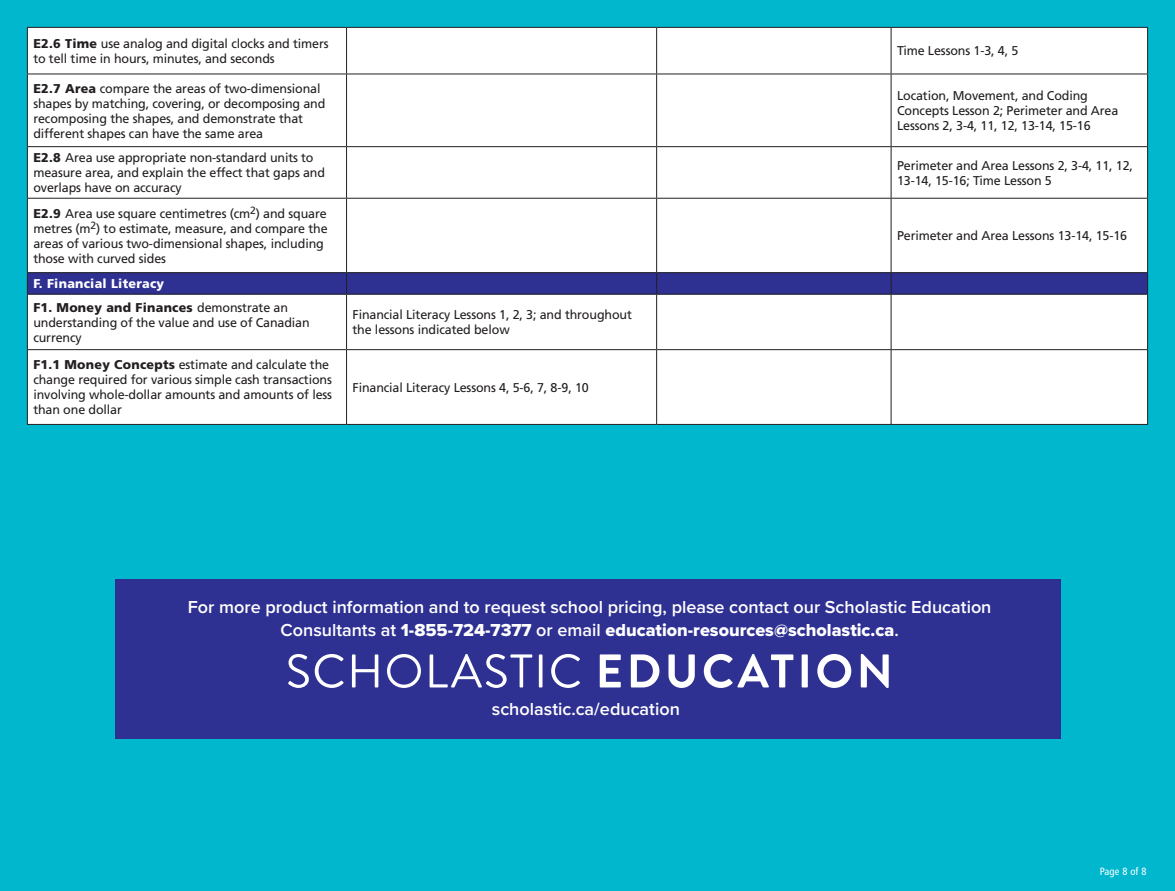
<style>
.page{position:relative;width:1175px;height:891px;background:#fff}
.page>*{position:absolute;margin:0;border:0;box-sizing:border-box;transform-origin:0 0}
.t1{font:600 18px/22.8px "Proxima Nova";color:#fff;text-align:center}
.t2{font:12.75px/15px "Frutiger LT Std";letter-spacing:-.01em;color:#231f20}
.t3{font:900 12.75px "Frutiger LT Std";letter-spacing:.02em;color:#fff}
.t4{font:condensed 10.5px "Frutiger";letter-spacing:.01em;color:#fff}
.s1{font-weight:900}
.s2{font-family:"Proxima Nova Extrabld";font-weight:400}
</style>
<div class="page">
<div style="left:0;top:0;width:1174px;height:891px;background:#00b7ce"></div>
<div style="left:28px;top:28px;width:1119px;height:396px;background:#fff"></div>
<hr style="left:27px;top:27px;width:319px;height:1px;background:#231f20">
<hr style="left:27px;top:28px;width:1px;height:46px;background:#231f20">
<hr style="left:346px;top:27px;width:310px;height:1px;background:#231f20">
<hr style="left:346px;top:28px;width:1px;height:46px;background:#231f20">
<hr style="left:656px;top:27px;width:235px;height:1px;background:#231f20">
<hr style="left:656px;top:28px;width:1px;height:46px;background:#231f20">
<hr style="left:891px;top:27px;width:257px;height:1px;background:#231f20">
<hr style="left:890px;top:28px;width:1px;height:46px;background:#231f20">
<hr style="left:1147px;top:28px;width:1px;height:46px;background:#231f20">
<hr style="left:27px;top:74px;width:319px;height:1px;background:#231f20">
<hr style="left:27px;top:74px;width:1px;height:72px;background:#231f20">
<hr style="left:346px;top:74px;width:310px;height:1px;background:#231f20">
<hr style="left:346px;top:74px;width:1px;height:72px;background:#231f20">
<hr style="left:656px;top:74px;width:235px;height:1px;background:#231f20">
<hr style="left:656px;top:74px;width:1px;height:72px;background:#231f20">
<hr style="left:891px;top:74px;width:257px;height:1px;background:#231f20">
<hr style="left:890px;top:74px;width:1px;height:72px;background:#231f20">
<hr style="left:1147px;top:74px;width:1px;height:72px;background:#231f20">
<hr style="left:27px;top:146px;width:319px;height:1px;background:#231f20">
<hr style="left:27px;top:147px;width:1px;height:51px;background:#231f20">
<hr style="left:346px;top:146px;width:310px;height:1px;background:#231f20">
<hr style="left:346px;top:147px;width:1px;height:51px;background:#231f20">
<hr style="left:656px;top:146px;width:235px;height:1px;background:#231f20">
<hr style="left:656px;top:147px;width:1px;height:51px;background:#231f20">
<hr style="left:891px;top:146px;width:257px;height:1px;background:#231f20">
<hr style="left:890px;top:147px;width:1px;height:51px;background:#231f20">
<hr style="left:1147px;top:147px;width:1px;height:51px;background:#231f20">
<hr style="left:27px;top:198px;width:319px;height:1px;background:#231f20">
<hr style="left:27px;top:199px;width:1px;height:73px;background:#231f20">
<hr style="left:346px;top:198px;width:310px;height:1px;background:#231f20">
<hr style="left:346px;top:199px;width:1px;height:73px;background:#231f20">
<hr style="left:656px;top:198px;width:235px;height:1px;background:#231f20">
<hr style="left:656px;top:199px;width:1px;height:73px;background:#231f20">
<hr style="left:891px;top:198px;width:257px;height:1px;background:#231f20">
<hr style="left:890px;top:199px;width:1px;height:73px;background:#231f20">
<hr style="left:1147px;top:199px;width:1px;height:73px;background:#231f20">
<hr style="left:27px;top:272px;width:319px;height:1px;background:#231f20">
<hr style="left:346px;top:272px;width:310px;height:1px;background:#231f20">
<hr style="left:656px;top:272px;width:235px;height:1px;background:#231f20">
<hr style="left:891px;top:272px;width:257px;height:1px;background:#231f20">
<svg style="left:27px;top:273px;width:1121px;height:21px;background:#2d2f8f"></svg>
<hr style="left:27px;top:294px;width:319px;height:1px;background:#231f20">
<hr style="left:27px;top:295px;width:1px;height:54px;background:#231f20">
<hr style="left:346px;top:294px;width:310px;height:1px;background:#231f20">
<hr style="left:346px;top:295px;width:1px;height:54px;background:#231f20">
<hr style="left:656px;top:294px;width:235px;height:1px;background:#231f20">
<hr style="left:656px;top:295px;width:1px;height:54px;background:#231f20">
<hr style="left:891px;top:294px;width:257px;height:1px;background:#231f20">
<hr style="left:890px;top:295px;width:1px;height:54px;background:#231f20">
<hr style="left:1147px;top:295px;width:1px;height:54px;background:#231f20">
<hr style="left:27px;top:349px;width:319px;height:1px;background:#231f20">
<hr style="left:27px;top:350px;width:1px;height:74px;background:#231f20">
<hr style="left:346px;top:349px;width:310px;height:1px;background:#231f20">
<hr style="left:346px;top:350px;width:1px;height:74px;background:#231f20">
<hr style="left:656px;top:349px;width:235px;height:1px;background:#231f20">
<hr style="left:656px;top:350px;width:1px;height:74px;background:#231f20">
<hr style="left:891px;top:349px;width:257px;height:1px;background:#231f20">
<hr style="left:890px;top:350px;width:1px;height:74px;background:#231f20">
<hr style="left:1147px;top:350px;width:1px;height:74px;background:#231f20">
<hr style="left:27px;top:424px;width:319px;height:1px;background:#231f20">
<hr style="left:346px;top:424px;width:310px;height:1px;background:#231f20">
<hr style="left:656px;top:424px;width:235px;height:1px;background:#231f20">
<hr style="left:891px;top:424px;width:257px;height:1px;background:#231f20">
<div style="left:115px;top:579px;width:945px;height:159px;background:#2e3092"></div>
<svg style="left:288px;top:654px;width:21px;height:34px"></svg>
<svg style="left:315px;top:654px;width:29px;height:34px"></svg>
<svg style="left:352px;top:654px;width:26px;height:33px"></svg>
<svg style="left:387px;top:654px;width:34px;height:34px"></svg>
<svg style="left:429px;top:654px;width:103px;height:34px"></svg>
<hr style="left:539px;top:654px;width:3px;height:33px;background:#fff">
<svg style="left:551px;top:654px;width:29px;height:34px"></svg>
<svg style="left:599px;top:654px;width:22px;height:33px"></svg>
<svg style="left:631px;top:654px;width:28px;height:33px"></svg>
<svg style="left:668px;top:654px;width:26px;height:34px"></svg>
<svg style="left:704px;top:654px;width:89px;height:34px"></svg>
<div style="left:801px;top:654px;width:6px;height:33px;background:#fff"></div>
<svg style="left:817px;top:654px;width:34px;height:34px"></svg>
<svg style="left:860px;top:654px;width:28px;height:34px"></svg>
<p class="t2" style="left:33px;top:36px;width:297px"><span class="s1">E2.6 Time</span> use analog and digital clocks and timers to tell time in hours, minutes, and seconds</p>
<p class="t2" style="left:897px;top:44px;width:123px">Time Lessons 1-3, 4, 5</p>
<p class="t2" style="left:33px;top:81px;width:293px"><span class="s1">E2.7 Area</span> compare the areas of two-dimensional shapes by matching, covering, or decomposing and recomposing the shapes, and demonstrate that different shapes can have the same area</p>
<p class="t2" style="left:897px;top:88px;width:223px">Location, Movement, and Coding<br>Concepts Lesson 2; Perimeter and Area<br>Lessons 2, 3-4, 11, 12, 13-14, 15-16</p>
<p class="t2" style="left:33px;top:150px;width:293px"><span class="s1">E2.8</span> Area use appropriate non-standard units to measure area, and explain the effect that gaps and overlaps have on accuracy</p>
<p class="t2" style="left:897px;top:158px;width:237px">Perimeter and Area Lessons 2, 3-4, 11, 12,<br>13-14, 15-16; Time Lesson 5</p>
<p class="t2" style="left:33px;top:206px;width:296px"><span class="s1">E2.9</span> Area use square centimetres (cm<sup>2</sup>) and square metres (m<sup>2</sup>) to estimate, measure, and compare the areas of various two-dimensional shapes, including those with curved sides</p>
<p class="t2" style="left:897px;top:228px;width:231px">Perimeter and Area Lessons 13-14, 15-16</p>
<p class="t3" style="left:33px;top:276px;width:132px">F. Financial Literacy</p>
<p class="t2" style="left:33px;top:300px;width:278px"><span class="s1">F1. Money and Finances</span> demonstrate an understanding of the value and use of Canadian currency</p>
<p class="t2" style="left:352px;top:307px;width:281px">Financial Literacy Lessons 1, 2, 3; and throughout the lessons indicated below</p>
<p class="t2" style="left:33px;top:357px;width:300px"><span class="s1">F1.1 Money Concepts</span> estimate and calculate the change required for various simple cash transactions involving whole-dollar amounts and amounts of less than one dollar</p>
<p class="t2" style="left:352px;top:380px;width:238px">Financial Literacy Lessons 4, 5-6, 7, 8-9, 10</p>
<p class="t1" style="left:188px;top:596px;width:805px">For more product information and to request school pricing, please contact our Scholastic Education<br>Consultants at <span class="s2">1-855-724-7377</span> or email <span class="s2">education-resources@scholastic.ca</span>.</p>
<p class="t1" style="left:492px;top:698px;width:189px">scholastic.ca/education</p>
<p class="t4" style="left:1100px;top:865px;width:48px">Page 8 of 8</p>
</div>
